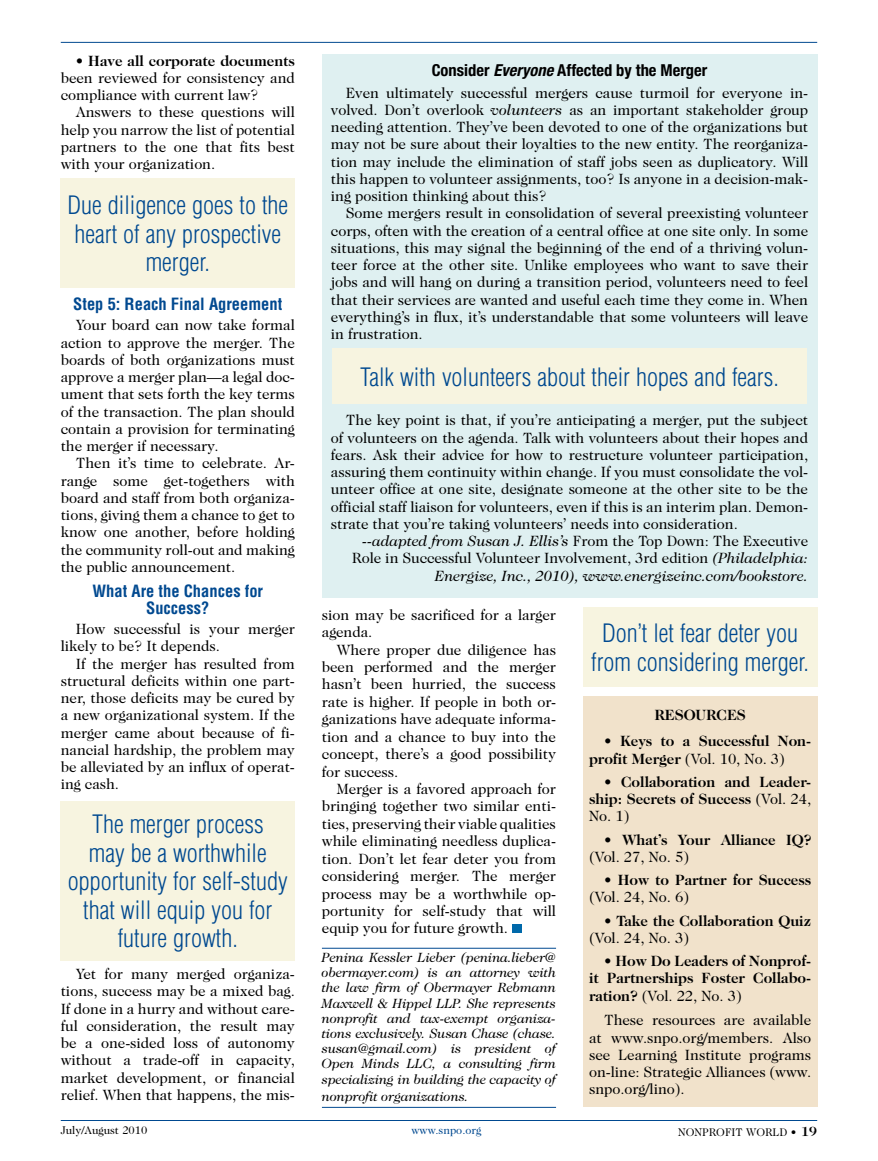
<style>
.page{position:relative;width:878px;height:1161px;background:#fff}
.page>*{position:absolute;margin:0;border:0;box-sizing:border-box;transform-origin:0 0}
.t1{font:300 condensed 24.75px/28.5px "Helvetica";color:#004990;text-align:center}
.t2{font:700 condensed 16.5px/16.5px "Helvetica";color:#004990;text-align:center}
.t3{font:700 condensed 16.5px "Helvetica Neue";color:#000}
.t4{font:15px/17.2px "Caslon Two Twenty Four";letter-spacing:-.005em;color:#000;text-align:justify}
.t5{font:700 15px/17.2px "Caslon Two Twenty Four";color:#000;text-align:justify}
.t6{font:italic 15px/17.2px "Caslon Two Twenty Four";letter-spacing:-.005em;color:#000;text-align:right}
.t7{font:700 15px "Caslon Two Twenty Four";letter-spacing:.08em;color:#000}
.t8{font:italic 13.5px/15.1px "Caslon Two Twenty Four";letter-spacing:-.01em;color:#000;text-align:justify}
.t9{font:11.25px "Caslon Two Twenty Four";color:#000}
.t10{font:11.25px "Caslon Two Twenty Four";color:#004990}
.s1{font-style:italic}
.s2{font-style:normal}
.s3{font-weight:400}
.s4{font-weight:700;font-size:13.5px}
</style>
<div class="page">
<hr style="left:61px;top:1120px;width:756px;height:1px;background:#004990">
<hr style="left:322px;top:948px;width:234px;height:1px;background:#004990">
<hr style="left:322px;top:1107px;width:234px;height:1px;background:#004990">
<div style="left:512px;top:924px;width:9px;height:9px;background:#0069aa"></div>
<div style="left:583px;top:696px;width:234px;height:411px;background:#f1e2cb"></div>
<div style="left:322px;top:54px;width:495px;height:544px;background:#dff0f1"></div>
<div style="left:332px;top:349px;width:474px;height:55px;background:#f7f4e0"></div>
<div style="left:61px;top:178px;width:234px;height:110px;background:#f7f4e0"></div>
<div style="left:583px;top:607px;width:234px;height:80px;background:#f7f4e0"></div>
<div style="left:61px;top:801px;width:234px;height:159px;background:#f7f4e0"></div>
<hr style="left:61px;top:42px;width:756px;height:1px;background:#004990">
<p class="t5" style="left:76px;top:52px;width:221px">• Have all corporate documents</p>
<p class="t4" style="left:61px;top:69px;width:235px">been reviewed for consistency and compliance with current law?</p>
<p class="t4" style="left:61px;top:104px;width:236px;text-indent:15px">Answers to these questions will help you narrow the list of potential partners to the one that fits best with your organization.</p>
<h1 class="t1" style="left:67px;top:191px;width:222px">Due diligence goes to the heart of any prospective merger.</h1>
<p class="t2" style="left:73px;top:296px;width:211px">Step 5: Reach Final Agreement</p>
<p class="t4" style="left:61px;top:317px;width:235px;text-indent:15px">Your board can now take formal action to approve the merger. The boards of both organizations must approve a merger plan—a legal doc&shy;ument that sets forth the key terms of the transaction. The plan should contain a provision for terminating the merger if necessary.</p>
<p class="t4" style="left:61px;top:455px;width:236px;text-indent:15px">Then it’s time to celebrate. Ar&shy;range some get-togethers with board and staff from both organiza&shy;tions, giving them a chance to get to know one another, before holding the community roll-out and making the public announcement.</p>
<p class="t2" style="left:93px;top:583px;width:172px">What Are the Chances for<br>Success?</p>
<p class="t4" style="left:61px;top:620px;width:236px;text-indent:15px">How successful is your merger likely to be? It depends.</p>
<p class="t4" style="left:61px;top:655px;width:236px;text-indent:15px">If the merger has resulted from structural deficits within one part&shy;ner, those deficits may be cured by a new organizational system. If the merger came about because of fi&shy;nancial hardship, the problem may be alleviated by an influx of operat&shy;ing cash.</p>
<h1 class="t1" style="left:68px;top:810px;width:221px">The merger process<br>may be a worthwhile opportunity for self-study that will equip you for future growth.</h1>
<p class="t4" style="left:61px;top:965px;width:236px;text-indent:15px">Yet for many merged organiza&shy;tions, success may be a mixed bag.<br>If done in a hurry and without care&shy;ful consideration, the result may be a one-sided loss of autonomy without a trade-off in capacity, market development, or financial relief. When that happens, the mis-</p>
<p class="t3" style="left:432px;top:60px;width:277px">Consider <span class="s1">Everyone</span>Affected by the Merger</p>
<p class="t4" style="left:331px;top:84px;width:479px;text-indent:15px">Even ultimately successful mergers cause turmoil for everyone in&shy;volved. Don’t overlook <span class="s1">volunteers</span> as an important stakeholder group needing attention. They’ve been devoted to one of the organizations but may not be sure about their loyalties to the new entity. The reorganiza&shy;tion may include the elimination of staff jobs seen as duplicatory. Will this happen to volunteer assignments, too? Is anyone in a decision-mak&shy;ing position thinking about this?</p>
<p class="t4" style="left:331px;top:204px;width:479px;text-indent:15px">Some mergers result in consolidation of several preexisting volunteer corps, often with the creation of a central office at one site only. In some situations, this may signal the beginning of the end of a thriving volun&shy;teer force at the other site. Unlike employees who want to save their jobs and will hang on during a transition period, volunteers need to feel that their services are wanted and useful each time they come in. When everything’s in flux, it’s understandable that some volunteers will leave in frustration.</p>
<h1 class="t1" style="left:360px;top:363px;width:420px">Talk with volunteers about their hopes and fears.</h1>
<p class="t4" style="left:331px;top:411px;width:479px;text-indent:15px">The key point is that, if you’re anticipating a merger, put the subject of volunteers on the agenda. Talk with volunteers about their hopes and fears. Ask their advice for how to restructure volunteer participation, assuring them continuity within change. If you must consolidate the vol&shy;unteer office at one site, designate someone at the other site to be the official staff liaison for volunteers, even if this is an interim plan. Demon&shy;strate that you’re taking volunteers’ needs into consideration.</p>
<p class="t6" style="left:352px;top:532px;width:458px">--adapted from Susan J. Ellis’s <span class="s2">From the Top Down: The Executive<br>Role in Successful Volunteer Involvement, 3rd edition</span> (Philadelphia:<br>Energize, Inc., 2010), www.energizeinc.com/bookstore.</p>
<p class="t4" style="left:322px;top:606px;width:235px">sion may be sacrificed for a larger agenda.</p>
<p class="t4" style="left:322px;top:641px;width:236px;text-indent:15px">Where proper due diligence has been performed and the merger hasn’t been hurried, the success rate is higher. If people in both or&shy;ganizations have adequate informa&shy;tion and a chance to buy into the concept, there’s a good possibility for success.</p>
<p class="t4" style="left:322px;top:780px;width:236px;text-indent:15px">Merger is a favored approach for bringing together two similar enti&shy;ties, preserving their viable qualities while eliminating needless duplica&shy;tion. Don’t let fear deter you from considering merger. The merger process may be a worthwhile op&shy;portunity for self-study that will equip you for future growth.</p>
<p class="t8" style="left:322px;top:950px;width:236px">Penina Kessler Lieber (penina.lieber@ obermayer.com) is an attorney with the law firm of Obermayer Rebmann Maxwell &amp; Hippel LLP. She represents nonprofit and tax-exempt organiza&shy;tions exclusively. Susan Chase (chase. susan@gmail.com) is president of Open Minds LLC, a consulting firm specializing in building the capacity of</p>
<p class="t8" style="left:322px;top:1089px;width:148px">nonprofit organizations.</p>
<h1 class="t1" style="left:591px;top:619px;width:219px">Don’t let fear deter you from considering merger.</h1>
<p class="t7" style="left:654px;top:706px;width:93px">Resources</p>
<p class="t5" style="left:589px;top:733px;width:224px;text-indent:15px">• Keys to a Successful Non&shy;profit Merger <span class="s3">(Vol. 10, No. 3)</span></p>
<p class="t5" style="left:589px;top:773px;width:224px;text-indent:15px">• Collaboration and Leader&shy;ship: Secrets of Success <span class="s3">(Vol. 24, No. 1)</span></p>
<p class="t5" style="left:604px;top:831px;width:209px">• What’s Your Alliance IQ?</p>
<p class="t4" style="left:589px;top:848px;width:102px">(Vol. 27, No. 5)</p>
<p class="t5" style="left:604px;top:871px;width:209px">• How to Partner for Success</p>
<p class="t4" style="left:589px;top:889px;width:102px">(Vol. 24, No. 6)</p>
<p class="t5" style="left:604px;top:912px;width:209px">• Take the Collaboration Quiz</p>
<p class="t4" style="left:589px;top:929px;width:102px">(Vol. 24, No. 3)</p>
<p class="t5" style="left:589px;top:952px;width:224px;text-indent:15px">• How Do Leaders of Nonprof&shy;it Partnerships Foster Collabo&shy;ration? <span class="s3">(Vol. 22, No. 3)</span></p>
<p class="t4" style="left:589px;top:1012px;width:224px;text-indent:15px">These resources are available at www.snpo.org/members. Also see Learning Institute programs on-line: Strategic Alliances (www. snpo.org/lino).</p>
<p class="t9" style="left:61px;top:1123px;width:88px">July/August 2010</p>
<p class="t10" style="left:411px;top:1123px;width:71px">www.snpo.org</p>
<p class="t9" style="left:678px;top:1125px;width:141px">NONPROFIT WORLD • <span class="s4">19</span></p>
</div>
